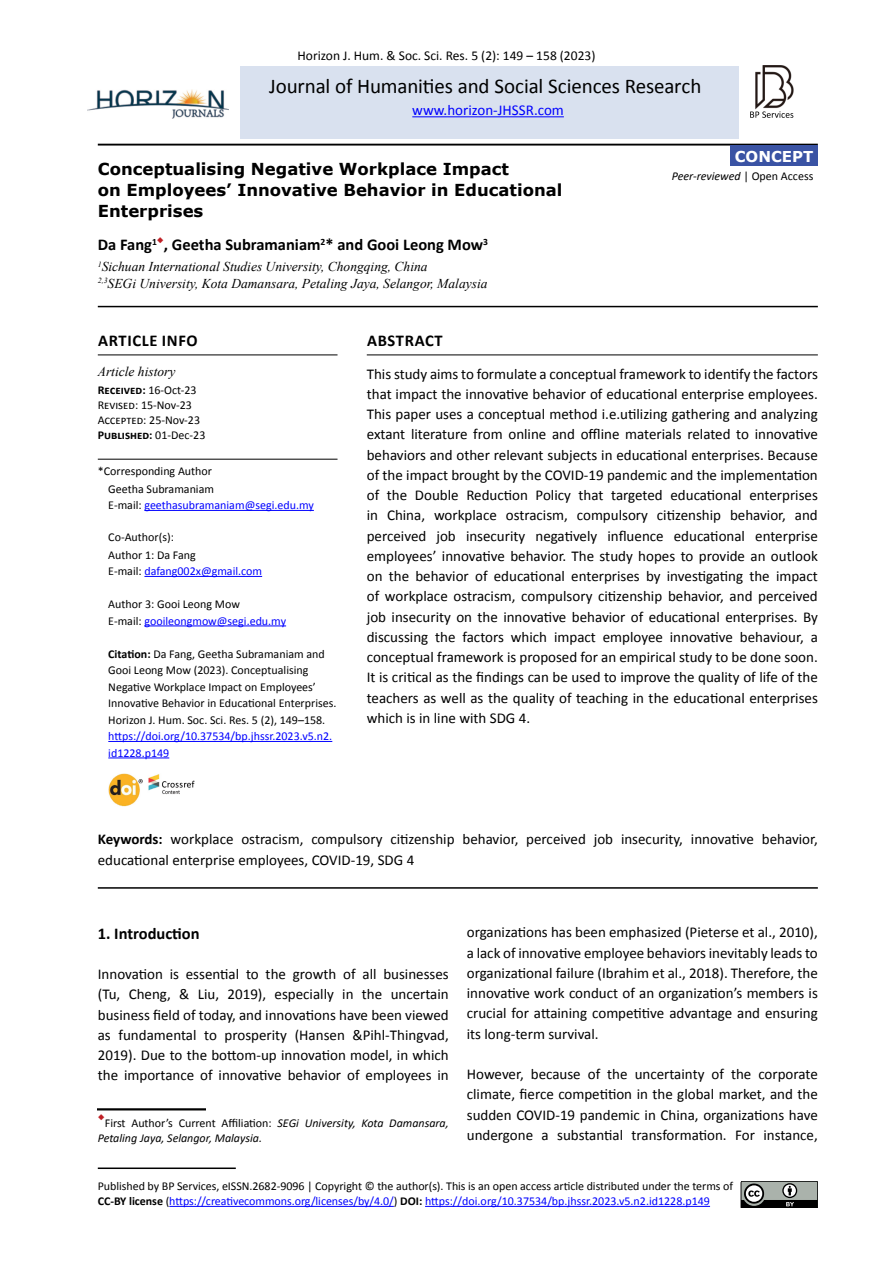
<style>
.page{position:relative;width:893px;height:1263px;background:#fff}
.page>*{position:absolute;margin:0;border:0;box-sizing:border-box;transform-origin:0 0}
.t1{font:21px "Calibri";letter-spacing:-.01em;color:#000}
.t2{font:700 16.5px/21px "Verdana";color:#000}
.t3{font:700 16.5px "Calibri";color:#000}
.t4{font:700 16.5px "Calibri";letter-spacing:.04em;color:#000}
.t5{font:15px/20.2px "Calibri";color:#000;text-align:justify}
.t6{font:15px "Calibri";color:#00f}
.t7{font:700 15px "Verdana";color:#fff}
.t8{font:italic 13.5px/16.5px "Times New Roman";color:#000}
.t9{font:13.5px "Calibri";color:#000}
.t10{font:12px/16.5px "Calibri";color:#000}
.t11{font:12px/16.5px "Calibri";color:#00f}
.t12{font:italic 12px/15px "Calibri";color:#000}
.s1{font-style:normal}
.s2{font-weight:700}
.s3{color:#000}
.s4{color:#00f}
</style>
<div class="page">
<img style="left:88px;top:90px;width:141px;height:29px">
<img style="left:750px;top:66px;width:43px;height:51px">
<hr style="left:98px;top:144px;width:720px;height:2px;background:#000">
<hr style="left:98px;top:1167px;width:138px;height:2px;background:#000">
<hr style="left:169px;top:1206px;width:225px;height:1px;background:#00f">
<hr style="left:425px;top:1206px;width:285px;height:1px;background:#00f">
<div style="left:730px;top:146px;width:88px;height:20px;background:#3a53a4"></div>
<div style="left:240px;top:66px;width:499px;height:72px;background:#d9e1ef"></div>
<hr style="left:412px;top:116px;width:152px;height:1px;background:#00f">
<hr style="left:98px;top:306px;width:720px;height:1px;background:#000">
<hr style="left:98px;top:354px;width:239px;height:1px;background:#000">
<hr style="left:98px;top:459px;width:239px;height:1px;background:#000">
<hr style="left:144px;top:510px;width:170px;height:1px;background:#00f">
<hr style="left:144px;top:576px;width:118px;height:1px;background:#00f">
<hr style="left:144px;top:625px;width:142px;height:1px;background:#00f">
<hr style="left:108px;top:741px;width:224px;height:1px;background:#00f">
<hr style="left:108px;top:757px;width:61px;height:1px;background:#00f">
<img style="left:108px;top:774px;width:87px;height:33px">
<svg style="left:741px;top:1181px;width:77px;height:27px;background:#727572"></svg>
<hr style="left:367px;top:354px;width:451px;height:1px;background:#000">
<hr style="left:98px;top:887px;width:720px;height:2px;background:#000">
<img style="left:98px;top:1109px;width:108px;height:2px">
<p class="t9" style="left:298px;top:47px;width:299px">Horizon J. Hum. &amp; Soc. Sci. Res. 5 (2): 149 – 158 (2023)</p>
<h1 class="t1" style="left:269px;top:73px;width:434px">Journal of Humanities and Social Sciences Research</h1>
<p class="t6" style="left:412px;top:101px;width:153px">www.horizon-JHSSR.com</p>
<p class="t2" style="left:98px;top:158px;width:466px">Conceptualising Negative Workplace Impact<br>on Employees’ Innovative Behavior in Educational<br>Enterprises</p>
<p class="t3" style="left:98px;top:234px;width:392px">Da Fang<sup>1</sup><sup>◆</sup>, Geetha Subramaniam<sup>2</sup>* and Gooi Leong Mow<sup>3</sup></p>
<p class="t8" style="left:98px;top:258px;width:391px"><sup>1</sup>Sichuan International Studies University, Chongqing, China<br><sup>2,3</sup>SEGi University, Kota Damansara, Petaling Jaya, Selangor, Malaysia</p>
<p class="t7" style="left:735px;top:146px;width:80px">Concept</p>
<p class="t12" style="left:672px;top:168px;width:143px">Peer-reviewed <span class="s1">| Open Access</span></p>
<p class="t4" style="left:98px;top:330px;width:101px">ARTICLE INFO</p>
<p class="t8" style="left:98px;top:363px;width:79px">Article history</p>
<p class="t10" style="left:98px;top:383px;width:109px;line-height:15px"><span class="s2">Received:</span> 16-Oct-23<br>Revised: 15-Nov-23<br>Accepted: 25-Nov-23<br><span class="s2">Published:</span> 01-Dec-23</p>
<p class="t10" style="left:98px;top:462px;width:118px;line-height:18px;text-align:right">*Corresponding Author<br>Geetha Subramaniam</p>
<p class="t11" style="left:108px;top:497px;width:207px"><span class="s3">E-mail:</span> geethasubramaniam@segi.edu.my</p>
<p class="t10" style="left:108px;top:528px;width:89px;line-height:18px">Co-Author(s):<br>Author 1: Da Fang</p>
<p class="t11" style="left:108px;top:563px;width:155px"><span class="s3">E-mail:</span> dafang002x@gmail.com</p>
<p class="t10" style="left:108px;top:596px;width:179px">Author 3: Gooi Leong Mow<br>E-mail: <span class="s4">gooileongmow@segi.edu.my</span></p>
<p class="t10" style="left:108px;top:645px;width:230px"><span class="s2">Citation:</span> Da Fang, Geetha Subramaniam and Gooi Leong Mow (2023). Conceptualising Negative Workplace Impact on Employees’ Innovative Behavior in Educational Enterprises.<br>Horizon J. Hum. Soc. Sci. Res. 5 (2), 149–158.</p>
<p class="t11" style="left:108px;top:728px;width:225px">https://doi.org/10.37534/bp.jhssr.2023.v5.n2. id1228.p149</p>
<p class="t3" style="left:367px;top:330px;width:21px">Abstract</p>
<p class="t5" style="left:367px;top:363px;width:453px">This study aims to formulate a conceptual framework to identify the factors that impact the innovative behavior of educational enterprise employees.<br>This paper uses a conceptual method i.e.utilizing gathering and analyzing extant literature from online and offline materials related to innovative behaviors and other relevant subjects in educational enterprises. Because of the impact brought by the COVID-19 pandemic and the implementation of the Double Reduction Policy that targeted educational enterprises in China, workplace ostracism, compulsory citizenship behavior, and perceived job insecurity negatively influence educational enterprise employees’ innovative behavior. The study hopes to provide an outlook on the behavior of educational enterprises by investigating the impact of workplace ostracism, compulsory citizenship behavior, and perceived job insecurity on the innovative behavior of educational enterprises. By discussing the factors which impact employee innovative behaviour, a conceptual framework is proposed for an empirical study to be done soon.<br>It is critical as the findings can be used to improve the quality of life of the teachers as well as the quality of teaching in the educational enterprises which is in line with SDG 4.</p>
<p class="t5" style="left:98px;top:829px;width:722px"><span class="s2">Keywords:</span> workplace ostracism, compulsory citizenship behavior, perceived job insecurity, innovative behavior, educational enterprise employees, COVID-19, SDG 4</p>
<p class="t3" style="left:98px;top:922px;width:103px">1. Introduction</p>
<p class="t5" style="left:98px;top:964px;width:353px">Innovation is essential to the growth of all businesses (Tu, Cheng, &amp; Liu, 2019), especially in the uncertain business field of today, and innovations have been viewed as fundamental to prosperity (Hansen &amp;Pihl-Thingvad, 2019). Due to the bottom-up innovation model, in which the importance of innovative behavior of employees in</p>
<p class="t12" style="left:98px;top:1115px;width:352px"><sup>◆</sup><span class="s1">First Author’s Current Affiliation:</span> SEGi University, Kota Damansara,<br>Petaling Jaya, Selangor, Malaysia.</p>
<p class="t5" style="left:467px;top:922px;width:353px">organizations has been emphasized (Pieterse et al., 2010), a lack of innovative employee behaviors inevitably leads to organizational failure (Ibrahim et al., 2018). Therefore, the innovative work conduct of an organization’s members is crucial for attaining competitive advantage and ensuring its long-term survival.</p>
<p class="t5" style="left:467px;top:1064px;width:353px">However, because of the uncertainty of the corporate climate, fierce competition in the global market, and the sudden COVID-19 pandemic in China, organizations have undergone a substantial transformation. For instance,</p>
<p class="t10" style="left:98px;top:1178px;width:637px;line-height:15px">Published by BP Services, eISSN.2682-9096 | Copyright © the author(s). This is an open access article distributed under the terms of<br><span class="s2">CC-BY license</span> (<span class="s4">https://creativecommons.org/licenses/by/4.0/</span>) <span class="s2">DOI:</span> <span class="s4">https://doi.org/10.37534/bp.jhssr.2023.v5.n2.id1228.p149</span></p>
</div>
